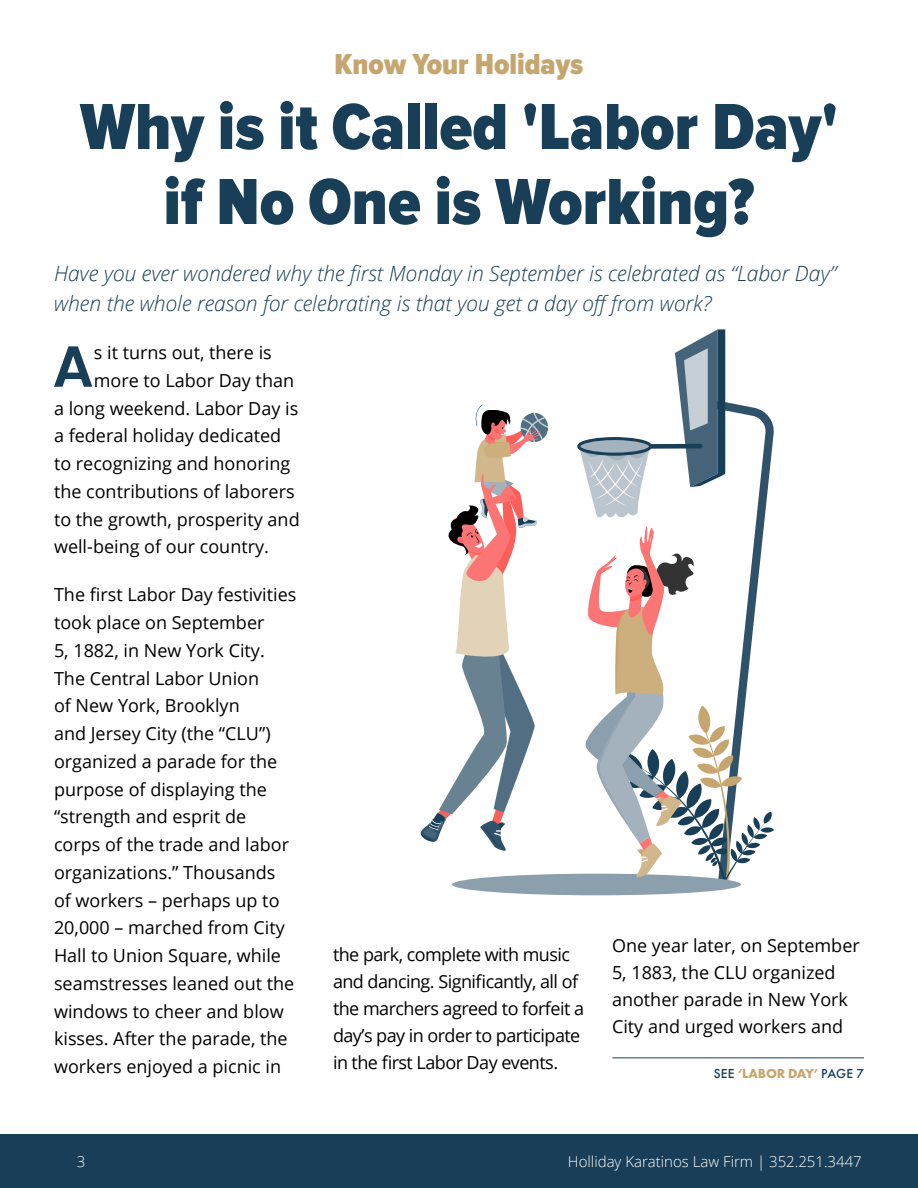
<style>
.page{position:relative;width:918px;height:1188px;background:#fff}
.page>*{position:absolute;margin:0;border:0;box-sizing:border-box;transform-origin:0 0}
.t1{font:900 67.5px/75px "Proxima Nova Cond";color:#183e58;text-align:center}
.t2{font:600 57.75px "Poppins";color:#183e58}
.t3{font:900 30px "Proxima Nova Cond";color:#c6a66f}
.t4{font:italic 300 21px/30px "Open Sans";color:#183e58}
.t5{font:18px/27.8px "Open Sans";color:#000}
.t6{font:18px/27px "Open Sans";letter-spacing:-.03em;color:#000}
.t7{font:300 15px "Open Sans";color:#fff}
.t8{font:700 13.5px "Futura PT";letter-spacing:-.01em;color:#c6a66f}
.s1{font-weight:500;color:#183e58}
</style>
<div class="page">
<div style="left:0;top:1134px;width:918px;height:54px;background:#183e58"></div>
<div style="left:452px;top:874px;width:289px;height:21px;background:#8b9fac;border-radius:50%"></div>
<svg style="left:420px;top:405px;width:128px;height:446px"></svg>
<svg style="left:577px;top:329px;width:197px;height:558px"></svg>
<hr style="left:612px;top:1058px;width:252px;height:1px;background:#183e58">
<h3 class="t3" style="left:335px;top:47px;width:250px">Know Your Holidays</h3>
<h1 class="t1" style="left:80px;top:91px;width:760px">Why is it Called 'Labor Day' if No One is Working?</h1>
<p class="t4" style="left:54px;top:258px;width:784px">Have you ever wondered why the first Monday in September is celebrated as “Labor Day” when the whole reason for celebrating is that you get a day off from work?</p>
<h2 class="t2" style="left:52px;top:333px;width:43px">A</h2>
<p class="t5" style="left:94px;top:338px;width:180px">s it turns out, there is</p>
<p class="t5" style="left:94px;top:366px;width:202px">more to Labor Day than</p>
<p class="t5" style="left:54px;top:394px;width:246px">a long weekend. Labor Day is</p>
<p class="t5" style="left:54px;top:421px;width:229px">a federal holiday dedicated</p>
<p class="t5" style="left:54px;top:449px;width:238px">to recognizing and honoring</p>
<p class="t5" style="left:54px;top:477px;width:242px">the contributions of laborers</p>
<p class="t5" style="left:54px;top:505px;width:247px">to the growth, prosperity and</p>
<p class="t5" style="left:54px;top:532px;width:216px">well-being of our country.</p>
<p class="t5" style="left:54px;top:580px;width:244px">The first Labor Day festivities took place on September<br>5, 1882, in New York City.<br>The Central Labor Union<br>of New York, Brooklyn<br>and Jersey City (the “CLU”) organized a parade for the purpose of displaying the “strength and esprit de corps of the trade and labor organizations.” Thousands of workers – perhaps up to<br>20,000 – marched from City<br>Hall to Union Square, while seamstresses leaned out the windows to cheer and blow kisses. After the parade, the workers enjoyed a picnic in</p>
<p class="t6" style="left:333px;top:940px;width:253px">the park, complete with music and dancing. Significantly, all of the marchers agreed to forfeit a day’s pay in order to participate in the first Labor Day events.</p>
<p class="t5" style="left:612px;top:932px;width:249px;line-height:27px">One year later, on September<br>5, 1883, the CLU organized another parade in New York<br>City and urged workers and</p>
<p class="t8" style="left:714px;top:1065px;width:152px"><span class="s1">SEE</span> ‘LABOR DAY’ <span class="s1">PAGE 7</span></p>
<p class="t7" style="left:77px;top:1151px;width:10px">3</p>
<p class="t7" style="left:568px;top:1151px;width:295px">Holliday Karatinos Law Firm | 352.251.3447</p>
</div>
